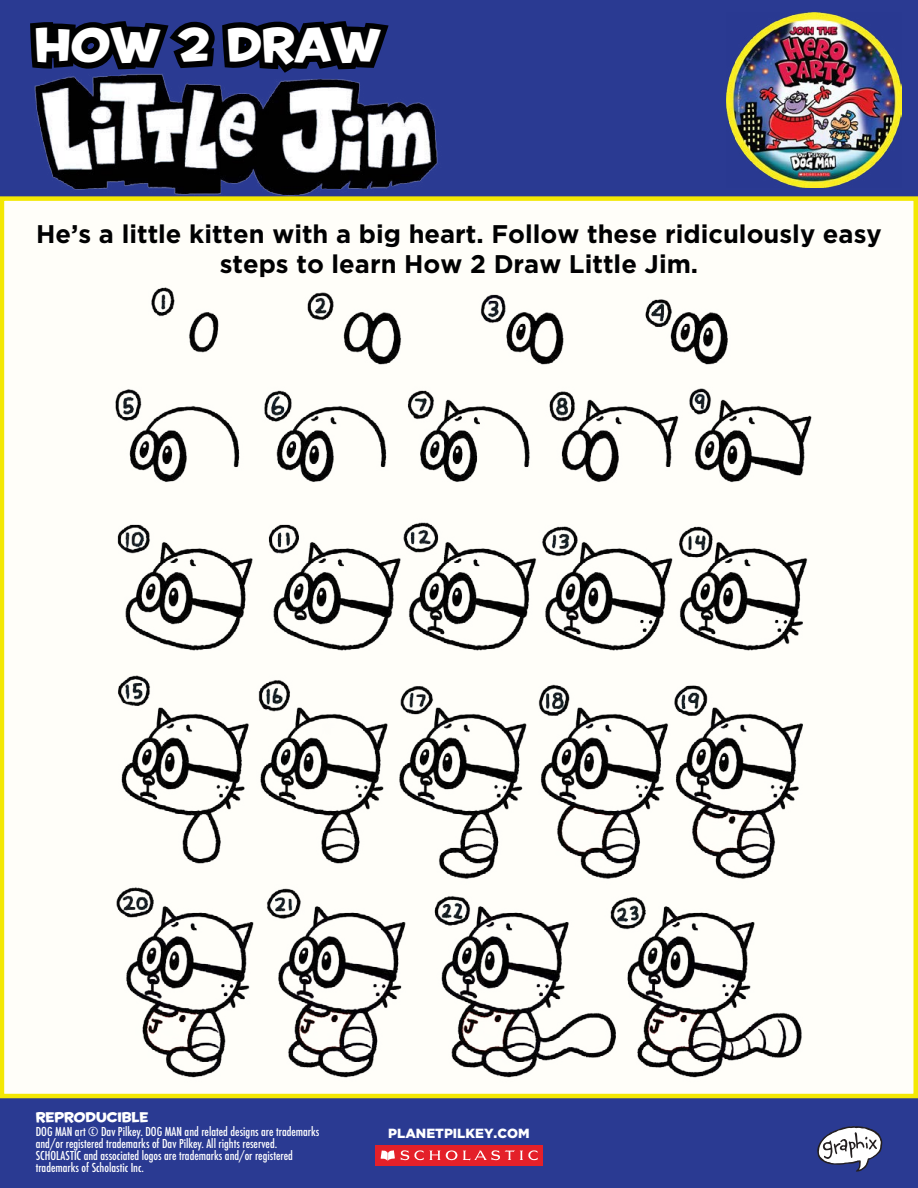
<style>
.page{position:relative;width:918px;height:1188px;background:#2a3a92}
.page>*{position:absolute;margin:0;border:0;box-sizing:border-box;transform-origin:0 0}
.t1{font:45px "Housearama Kingpin";color:#fff}
.t2{font:700 25.5px/30.6px "Gotham";color:#000102;text-align:center}
.t3{font:900 13.35px "Gotham";color:#fff}
.t4{font:13.35px "Housearama Kingpin";color:#fff}
.t5{font:500 condensed 12px/12px "Futura";color:#fff}
</style>
<div class="page">
<div style="left:2px;top:199px;width:914px;height:897px;background:#fffef9"></div>
<div style="left:375px;top:1145px;width:168px;height:21px;background:#e42029"></div>
<svg style="left:381px;top:1150px;width:14px;height:11px"></svg>
<svg style="left:401px;top:1150px;width:56px;height:10px"></svg>
<svg style="left:463px;top:1150px;width:75px;height:10px"></svg>
<svg style="left:817px;top:1126px;width:66px;height:46px"></svg>
<img style="left:726px;top:12px;width:176px;height:176px">
<svg style="left:30px;top:21px;width:359px;height:35px;background:#060918"></svg>
<img style="left:16px;top:56px;width:443px;height:145px">
<img style="left:89px;top:287px;width:740px;height:812px">
<h1 class="t1" style="left:34px;top:15px;width:348px">HOW 2 DRAW</h1>
<h2 class="t2" style="left:36px;top:218px;width:847px">He’s a little kitten with a big heart. Follow these ridiculously easy steps to learn How 2 Draw Little Jim.</h2>
<p class="t4" style="left:36px;top:1109px;width:114px">REPRODUCIBLE</p>
<p class="t5" style="left:36px;top:1126px;width:285px">DOG MAN art © Dav Pilkey. DOG MAN and related designs are trademarks</p>
<p class="t3" style="left:388px;top:1126px;width:143px">PLANETPILKEY.COM</p>
<p class="t5" style="left:36px;top:1138px;width:259px">and/or registered trademarks of Dav Pilkey. All rights reserved.<br>SCHOLASTIC and associated logos are trademarks and/or registered trademarks of Scholastic Inc.</p>
</div>
